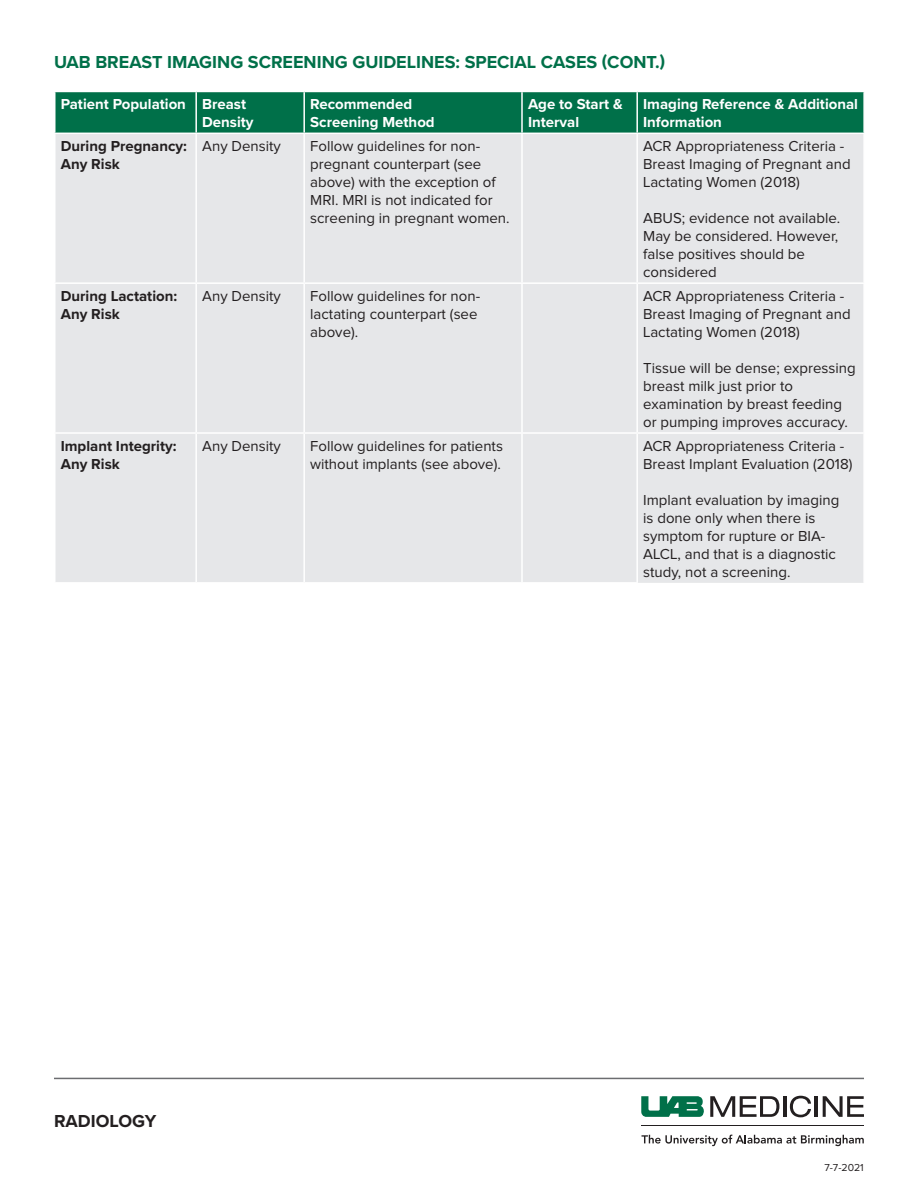
<style>
.page{position:relative;width:918px;height:1188px;background:#fff}
.page>*{position:absolute;margin:0;border:0;box-sizing:border-box;transform-origin:0 0}
.t1{font:700 18px "Proxima Nova";color:#007049}
.t2{font:700 18px "Proxima Nova";color:#231f20}
.t3{font:15px/18px "Proxima Nova";color:#231f20}
.t4{font:700 15px/18px "Proxima Nova";color:#fff}
.t5{font:700 15px/18px "Proxima Nova";color:#231f20}
.t6{font:10.5px "Proxima Nova";color:#231f20}
</style>
<div class="page">
<div style="left:56px;top:92px;width:807px;height:41px;background:#007049"></div>
<div style="left:56px;top:134px;width:807px;height:449px;background:#e6e7e9"></div>
<hr style="left:195px;top:92px;width:2px;height:41px;background:#fff">
<hr style="left:303px;top:92px;width:2px;height:41px;background:#fff">
<hr style="left:521px;top:92px;width:2px;height:41px;background:#fff">
<hr style="left:636px;top:92px;width:2px;height:41px;background:#fff">
<hr style="left:195px;top:134px;width:2px;height:148px;background:#fff">
<hr style="left:303px;top:134px;width:2px;height:148px;background:#fff">
<hr style="left:521px;top:134px;width:2px;height:148px;background:#fff">
<hr style="left:636px;top:134px;width:2px;height:148px;background:#fff">
<hr style="left:54px;top:282px;width:142px;height:2px;background:#fff">
<hr style="left:196px;top:282px;width:108px;height:2px;background:#fff">
<hr style="left:195px;top:284px;width:2px;height:148px;background:#fff">
<hr style="left:304px;top:282px;width:218px;height:2px;background:#fff">
<hr style="left:303px;top:284px;width:2px;height:148px;background:#fff">
<hr style="left:522px;top:282px;width:115px;height:2px;background:#fff">
<hr style="left:521px;top:284px;width:2px;height:148px;background:#fff">
<hr style="left:637px;top:282px;width:228px;height:2px;background:#fff">
<hr style="left:636px;top:284px;width:2px;height:148px;background:#fff">
<hr style="left:54px;top:432px;width:142px;height:2px;background:#fff">
<hr style="left:196px;top:432px;width:108px;height:2px;background:#fff">
<hr style="left:195px;top:434px;width:2px;height:148px;background:#fff">
<hr style="left:304px;top:432px;width:218px;height:2px;background:#fff">
<hr style="left:303px;top:434px;width:2px;height:148px;background:#fff">
<hr style="left:522px;top:432px;width:115px;height:2px;background:#fff">
<hr style="left:521px;top:434px;width:2px;height:148px;background:#fff">
<hr style="left:637px;top:432px;width:228px;height:2px;background:#fff">
<hr style="left:636px;top:434px;width:2px;height:148px;background:#fff">
<hr style="left:54px;top:582px;width:142px;height:2px;background:#fff">
<hr style="left:196px;top:582px;width:108px;height:2px;background:#fff">
<hr style="left:304px;top:582px;width:218px;height:2px;background:#fff">
<hr style="left:522px;top:582px;width:116px;height:2px;background:#fff">
<hr style="left:54px;top:1078px;width:810px;height:1px;background:#6c6d70">
<svg style="left:641px;top:1096px;width:63px;height:21px"></svg>
<svg style="left:710px;top:1096px;width:69px;height:21px"></svg>
<hr style="left:783px;top:1096px;width:3px;height:21px;background:#231f20">
<svg style="left:790px;top:1096px;width:21px;height:21px"></svg>
<hr style="left:815px;top:1096px;width:3px;height:21px;background:#231f20">
<svg style="left:823px;top:1096px;width:41px;height:21px"></svg>
<hr style="left:641px;top:1126px;width:223px;height:1px;background:#231f20">
<svg style="left:641px;top:1135px;width:223px;height:11px"></svg>
<p class="t1" style="left:54px;top:49px;width:613px">UAB BREAST IMAGING SCREENING GUIDELINES: SPECIAL CASES (CONT.)</p>
<p class="t4" style="left:61px;top:95px;width:127px">Patient Population</p>
<p class="t4" style="left:202px;top:95px;width:53px">Breast<br>Density</p>
<p class="t4" style="left:310px;top:95px;width:104px">Recommended</p>
<p class="t4" style="left:528px;top:95px;width:96px">Age to Start &amp;<br>Interval</p>
<p class="t4" style="left:643px;top:95px;width:216px">Imaging Reference &amp; Additional<br>Information</p>
<p class="t4" style="left:310px;top:113px;width:126px">Screening Method</p>
<p class="t5" style="left:61px;top:137px;width:128px">During Pregnancy:<br>Any Risk</p>
<p class="t3" style="left:202px;top:138px;width:80px">Any Density</p>
<p class="t3" style="left:310px;top:138px;width:201px">Follow guidelines for non&shy;pregnant counterpart (see above) with the exception of<br>MRI. MRI is not indicated for screening in pregnant women.</p>
<p class="t3" style="left:643px;top:138px;width:209px">ACR Appropriateness Criteria -<br>Breast Imaging of Pregnant and<br>Lactating Women (2018)</p>
<p class="t3" style="left:643px;top:210px;width:199px">ABUS; evidence not available.<br>May be considered. However, false positives should be considered</p>
<p class="t5" style="left:61px;top:287px;width:118px">During Lactation:<br>Any Risk</p>
<p class="t3" style="left:202px;top:288px;width:80px">Any Density</p>
<p class="t3" style="left:310px;top:288px;width:172px">Follow guidelines for non&shy;lactating counterpart (see above).</p>
<p class="t3" style="left:643px;top:288px;width:209px">ACR Appropriateness Criteria -<br>Breast Imaging of Pregnant and<br>Lactating Women (2018)</p>
<p class="t3" style="left:643px;top:360px;width:214px">Tissue will be dense; expressing breast milk just prior to examination by breast feeding or pumping improves accuracy.</p>
<p class="t5" style="left:61px;top:437px;width:117px">Implant Integrity:<br>Any Risk</p>
<p class="t3" style="left:202px;top:438px;width:80px">Any Density</p>
<p class="t3" style="left:310px;top:438px;width:194px">Follow guidelines for patients without implants (see above).</p>
<p class="t3" style="left:643px;top:438px;width:211px">ACR Appropriateness Criteria -<br>Breast Implant Evaluation (2018)</p>
<p class="t3" style="left:643px;top:492px;width:198px">Implant evaluation by imaging is done only when there is symptom for rupture or BIA-<br>ALCL, and that is a diagnostic study, not a screening.</p>
<p class="t2" style="left:54px;top:1108px;width:104px">RADIOLOGY</p>
<p class="t6" style="left:824px;top:1163px;width:41px">7-7-2021</p>
</div>
